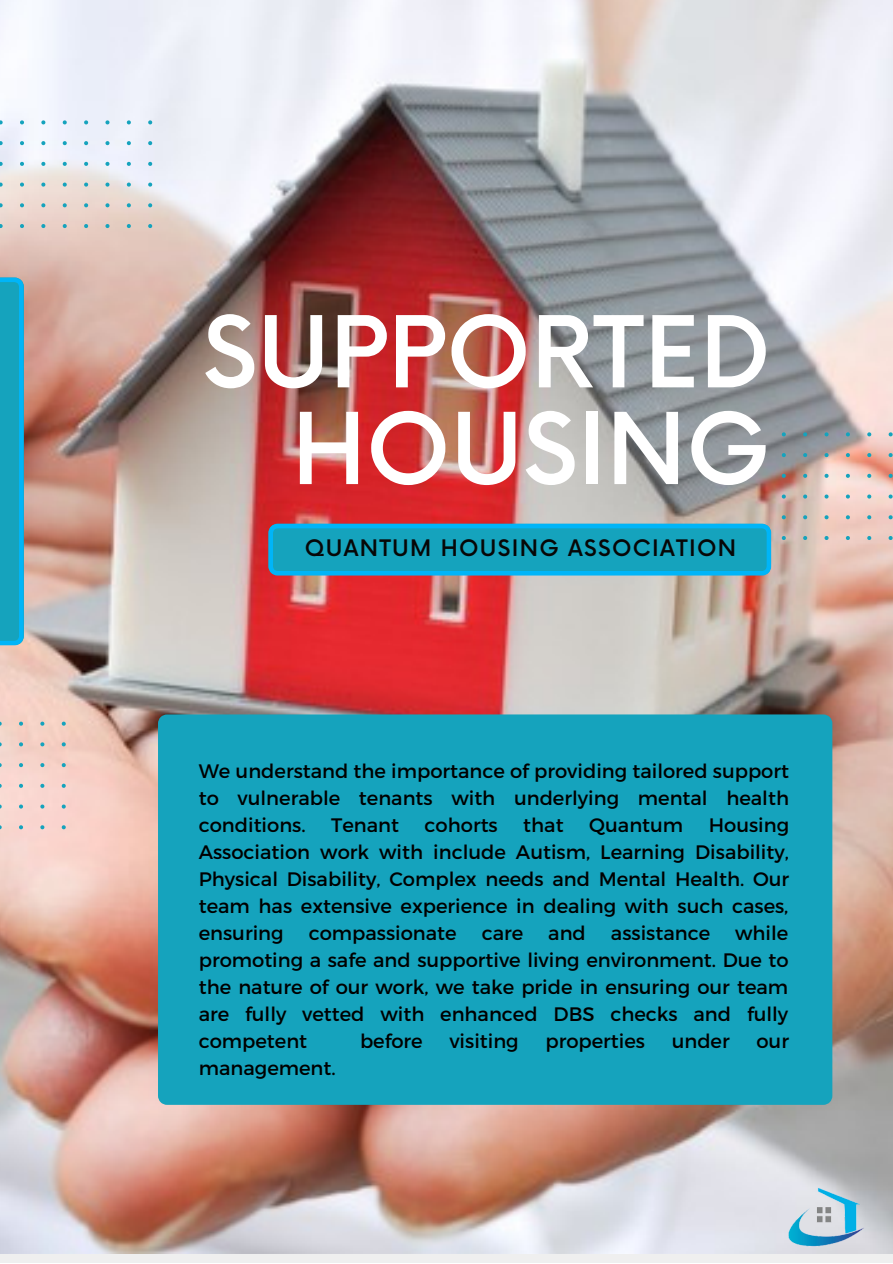
<style>
.page{position:relative;width:893px;height:1264px;background:#fff}
.page>*{position:absolute;margin:0;border:0;box-sizing:border-box;transform-origin:0 0}
.t1{font:500 96.3px/96.6px "Now";color:#fff;text-align:right}
.t2{font:500 22.2px "Now";letter-spacing:.06em;color:#070707}
.t3{font:19.5px/27px "Montserrat";color:#000;text-align:justify}
</style>
<div class="page">
<img style="left:0;top:0;width:892px;height:1253px">
<div style="left:158px;top:714px;width:674px;height:390px;background:#15a3bd"></div>
<svg style="left:0;top:120px;width:152px;height:108px"></svg>
<svg style="left:0;top:721px;width:66px;height:108px"></svg>
<svg style="left:268px;top:432px;width:624px;height:143px"></svg>
<img style="left:760px;top:1150px;width:132px;height:112px">
<svg style="left:0;top:277px;width:23px;height:368px"></svg>
<p class="t1" style="left:203px;top:310px;width:569px">SUPPORTED<br>HOUSING</p>
<p class="t2" style="left:305px;top:536px;width:433px">QUANTUM HOUSING ASSOCIATION</p>
<p class="t3" style="left:199px;top:756px;width:591px">We understand the importance of providing tailored support to vulnerable tenants with underlying mental health conditions.</p>
<p class="t3" style="left:199px;top:810px;width:592px;text-indent:510px">Housing Association work with include Autism, Learning Disability, Physical Disability, Complex needs and Mental Health. Our team has extensive experience in dealing with such cases, ensuring</p>
<p class="t3" style="left:331px;top:810px;width:69px">Tenant</p>
<p class="t3" style="left:424px;top:810px;width:75px">cohorts</p>
<p class="t3" style="left:523px;top:810px;width:42px">that</p>
<p class="t3" style="left:589px;top:810px;width:96px">Quantum</p>
<p class="t3" style="left:199px;top:918px;width:591px;text-indent:536px">while promoting a safe and supportive living environment. Due to the nature of our work, we take pride in ensuring our team are fully vetted with enhanced DBS checks and fully competent</p>
<p class="t3" style="left:309px;top:918px;width:149px">compassionate</p>
<p class="t3" style="left:481px;top:918px;width:43px">care</p>
<p class="t3" style="left:548px;top:918px;width:39px">and</p>
<p class="t3" style="left:611px;top:918px;width:101px">assistance</p>
<p class="t3" style="left:360px;top:1026px;width:64px">before</p>
<p class="t3" style="left:449px;top:1026px;width:71px">visiting</p>
<p class="t3" style="left:545px;top:1026px;width:101px">properties</p>
<p class="t3" style="left:671px;top:1026px;width:60px">under</p>
<p class="t3" style="left:756px;top:1026px;width:34px">our</p>
<p class="t3" style="left:199px;top:1053px;width:138px">management.</p>
</div>
